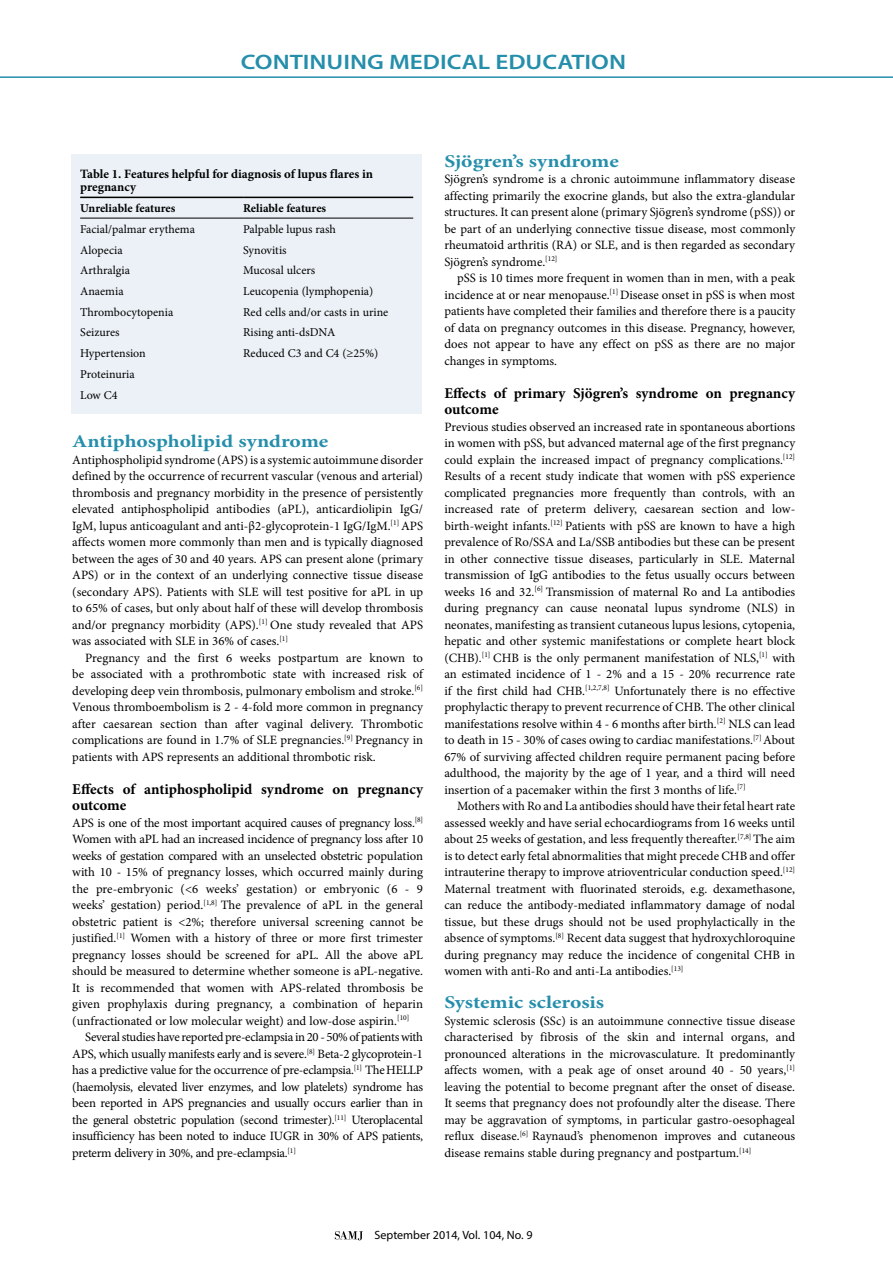
<style>
.page{position:relative;width:893px;height:1263px;background:#fff}
.page>*{position:absolute;margin:0;border:0;box-sizing:border-box;transform-origin:0 0}
.t1{font:600 21px "Myriad Pro";color:#258eab;scale:1.2 1}
.t2{font:700 18px "Minion Pro";color:#258eab;scale:1.2 1}
.t3{font:700 15px/16.5px "Minion Pro";color:#000}
.t4{font:12.75px/16.5px "Minion Pro";letter-spacing:-.005em;color:#000;text-align:justify}
.t5{font:700 12.75px/13.5px "Minion Pro";color:#000}
.t6{font:12px/20.7px "Minion Pro";color:#000}
.t7{font:700 12px "Minion Pro";letter-spacing:-.005em;color:#000}
.t8{font:12px "Myriad Pro";color:#000}
.s1{font-weight:700}
</style>
<div class="page">
<hr style="left:0;top:76px;width:893px;height:2px;background:#258eab">
<svg style="left:335px;top:1231px;width:28px;height:9px"></svg>
<div style="left:72px;top:154px;width:350px;height:259px;background:#ebf1f6"></div>
<hr style="left:80px;top:197px;width:163px;height:1px;background:#000">
<hr style="left:243px;top:197px;width:170px;height:1px;background:#000">
<hr style="left:80px;top:218px;width:163px;height:1px;background:#000">
<hr style="left:243px;top:218px;width:170px;height:1px;background:#000">
<h1 class="t1" style="left:241px;top:48px;width:323px">CONTINUING MEDICAL EDUCATION</h1>
<p class="t5" style="left:80px;top:167px;width:294px">Table 1. Features helpful for diagnosis of lupus flares in pregnancy</p>
<p class="t7" style="left:80px;top:200px;width:97px">Unreliable features</p>
<p class="t7" style="left:243px;top:200px;width:85px">Reliable features</p>
<p class="t6" style="left:80px;top:219px;width:116px">Facial/palmar erythema</p>
<p class="t6" style="left:243px;top:219px;width:94px">Palpable lupus rash</p>
<p class="t6" style="left:80px;top:239px;width:44px">Alopecia</p>
<p class="t6" style="left:243px;top:239px;width:45px">Synovitis</p>
<p class="t6" style="left:80px;top:260px;width:51px">Arthralgia</p>
<p class="t6" style="left:243px;top:260px;width:74px">Mucosal ulcers</p>
<p class="t6" style="left:80px;top:281px;width:45px">Anaemia</p>
<p class="t6" style="left:243px;top:281px;width:132px">Leucopenia (lymphopenia)</p>
<p class="t6" style="left:80px;top:302px;width:95px">Thrombocytopenia</p>
<p class="t6" style="left:243px;top:302px;width:147px">Red cells and/or casts in urine</p>
<p class="t6" style="left:80px;top:322px;width:41px">Seizures</p>
<p class="t6" style="left:243px;top:322px;width:94px">Rising anti-dsDNA</p>
<p class="t6" style="left:80px;top:343px;width:67px">Hypertension</p>
<p class="t6" style="left:243px;top:343px;width:137px">Reduced C3 and C4 (≥25%)</p>
<p class="t6" style="left:80px;top:364px;width:56px">Proteinuria<br>Low C4</p>
<h2 class="t2" style="left:72px;top:429px;width:215px">Antiphospholipid syndrome</h2>
<p class="t4" style="left:72px;top:451px;width:352px">Antiphospholipid syndrome (APS) is a systemic autoimmune disorder defined by the occurrence of recurrent vascular (venous and arterial) thrombosis and pregnancy morbidity in the presence of persistently elevated antiphospholipid antibodies (aPL), anticardiolipin IgG/ IgM, lupus anticoagulant and anti-β2-glycoprotein-1 IgG/IgM.<sup>[1]</sup> APS affects women more commonly than men and is typically diagnosed between the ages of 30 and 40 years. APS can present alone (primary APS) or in the context of an underlying connective tissue disease (secondary APS). Patients with SLE will test positive for aPL in up to 65% of cases, but only about half of these will develop thrombosis and/or pregnancy morbidity (APS).<sup>[1]</sup> One study revealed that APS was associated with SLE in 36% of cases.<sup>[1]</sup></p>
<p class="t4" style="left:72px;top:649px;width:352px;text-indent:13px">Pregnancy and the first 6 weeks postpartum are known to be associated with a prothrombotic state with increased risk of developing deep vein thrombosis, pulmonary embolism and stroke.<sup>[6] </sup>Venous thromboembolism is 2 - 4-fold more common in pregnancy after caesarean section than after vaginal delivery. Thrombotic complications are found in 1.7% of SLE pregnancies.<sup>[9]</sup> Pregnancy in patients with APS represents an additional thrombotic risk.</p>
<p class="t3" style="left:72px;top:780px;width:352px">Effects of antiphospholipid syndrome on pregnancy outcome</p>
<p class="t4" style="left:72px;top:814px;width:352px">APS is one of the most important acquired causes of pregnancy loss.<sup>[8] </sup>Women with aPL had an increased incidence of pregnancy loss after 10 weeks of gestation compared with an unselected obstetric population with 10 - 15% of pregnancy losses, which occurred mainly during the pre-embryonic (&lt;6 weeks’ gestation) or embryonic (6 - 9 weeks’ gestation) period.<sup>[1,8]</sup> The prevalence of aPL in the general obstetric patient is &lt;2%; therefore universal screening cannot be justified.<sup>[1]</sup> Women with a history of three or more first trimester pregnancy losses should be screened for aPL. All the above aPL should be measured to determine whether someone is aPL-negative.<br>It is recommended that women with APS-related thrombosis be given prophylaxis during pregnancy, a combination of heparin (unfractionated or low molecular weight) and low-dose aspirin.<sup>[10]</sup></p>
<p class="t4" style="left:72px;top:1029px;width:352px;text-indent:13px">Several studies have reported pre-eclampsia in 20 - 50% of patients with APS, which usually manifests early and is severe.<sup>[8]</sup> Beta-2 glycoprotein-1 has a predictive value for the occurrence of pre-eclampsia.<sup>[1]</sup> TheHELLP (haemolysis, elevated liver enzymes, and low platelets) syndrome has been reported in APS pregnancies and usually occurs earlier than in the general obstetric population (second trimester).<sup>[11]</sup> Uteroplacental insufficiency has been noted to induce IUGR in 30% of APS patients, preterm delivery in 30%, and pre-eclampsia.<sup>[1]</sup></p>
<h2 class="t2" style="left:444px;top:148px;width:147px">Sjögren’s syndrome</h2>
<p class="t4" style="left:444px;top:171px;width:352px">Sjögren’s syndrome is a chronic autoimmune inflammatory disease affecting primarily the exocrine glands, but also the extra-glandular structures. It can present alone (primary Sjögren’s syndrome (pSS)) or be part of an underlying connective tissue disease, most commonly rheumatoid arthritis (RA) or SLE, and is then regarded as secondary Sjögren’s syndrome.<sup>[12]</sup></p>
<p class="t4" style="left:444px;top:270px;width:352px;text-indent:13px">pSS is 10 times more frequent in women than in men, with a peak incidence at or near menopause.<sup>[1]</sup> Disease onset in pSS is when most patients have completed their families and therefore there is a paucity of data on pregnancy outcomes in this disease. Pregnancy, however, does not appear to have any effect on pSS as there are no major changes in symptoms.</p>
<p class="t3" style="left:444px;top:384px;width:352px">Effects of primary Sjögren’s syndrome on pregnancy outcome</p>
<p class="t4" style="left:444px;top:418px;width:352px">Previous studies observed an increased rate in spontaneous abortions in women with pSS, but advanced maternal age of the first pregnancy could explain the increased impact of pregnancy complications.<sup>[12] </sup>Results of a recent study indicate that women with pSS experience complicated pregnancies more frequently than controls, with an increased rate of preterm delivery, caesarean section and low&shy;birth-weight infants.<sup>[12]</sup> Patients with pSS are known to have a high prevalence of Ro/SSA and La/SSB antibodies but these can be present in other connective tissue diseases, particularly in SLE. Maternal transmission of IgG antibodies to the fetus usually occurs between weeks 16 and 32.<sup>[6]</sup> Transmission of maternal Ro and La antibodies during pregnancy can cause neonatal lupus syndrome (NLS) in neonates, manifesting as transient cutaneous lupus lesions, cytopenia, hepatic and other systemic manifestations or complete heart block (CHB).<sup>[1]</sup> CHB is the only permanent manifestation of NLS,<sup>[1]</sup> with an estimated incidence of 1 - 2% and a 15 - 20% recurrence rate if the first child had CHB.<sup>[1,2,7,8]</sup> Unfortunately there is no effective prophylactic therapy to prevent recurrence of CHB. The other clinical manifestations resolve within 4 - 6 months after birth.<sup>[2]</sup> NLS can lead to death in 15 - 30% of cases owing to cardiac manifestations.<sup>[7]</sup> About 67% of surviving affected children require permanent pacing before adulthood, the majority by the age of 1 year, and a third will need insertion of a pacemaker within the first 3 months of life.<sup>[7]</sup></p>
<p class="t4" style="left:444px;top:798px;width:352px;text-indent:13px">Mothers with Ro and La antibodies should have their fetal heart rate assessed weekly and have serial echocardiograms from 16 weeks until about 25 weeks of gestation, and less frequently thereafter.<sup>[7,8]</sup> The aim is to detect early fetal abnormalities that might precede CHB and offer intrauterine therapy to improve atrioventricular conduction speed.<sup>[12] </sup>Maternal treatment with fluorinated steroids, e.g. dexamethasone, can reduce the antibody-mediated inflammatory damage of nodal tissue, but these drugs should not be used prophylactically in the absence of symptoms.<sup>[8]</sup> Recent data suggest that hydroxychloroquine during pregnancy may reduce the incidence of congenital CHB in women with anti-Ro and anti-La antibodies.<sup>[13]</sup></p>
<h2 class="t2" style="left:444px;top:990px;width:135px">Systemic sclerosis</h2>
<p class="t4" style="left:444px;top:1012px;width:352px">Systemic sclerosis <span class="s1">(</span>SSc) is an autoimmune connective tissue disease characterised by fibrosis of the skin and internal organs, and pronounced alterations in the microvasculature. It predominantly affects women, with a peak age of onset around 40 - 50 years,<sup>[1] </sup>leaving the potential to become pregnant after the onset of disease.<br>It seems that pregnancy does not profoundly alter the disease. There may be aggravation of symptoms, in particular gastro-oesophageal reflux disease.<sup>[6]</sup> Raynaud’s phenomenon improves and cutaneous disease remains stable during pregnancy and postpartum.<sup>[14]</sup></p>
<p class="t8" style="left:375px;top:1228px;width:160px">September 2014, Vol. 104, No. 9</p>
</div>
